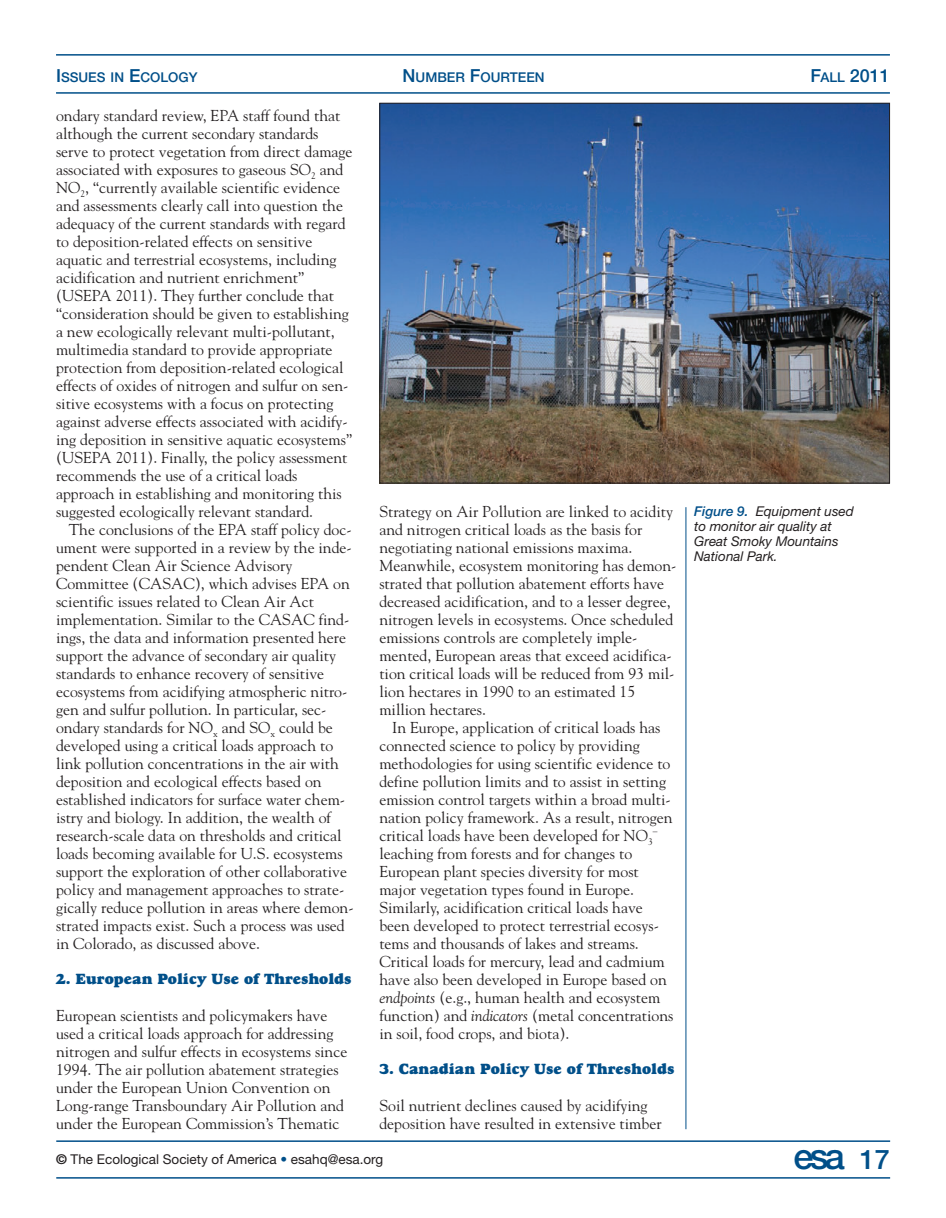
<style>
.page{position:relative;width:946px;height:1218px;background:#fff}
.page>*{position:absolute;margin:0;border:0;box-sizing:border-box;transform-origin:0 0}
.t1{font:500 36px "Helvetica Neue";color:#004f89}
.t2{font:500 18px "Helvetica Neue";color:#004f89}
.t3{font:15.75px/18px "Goudy";color:#231f20}
.t4{font:15px "Goudy Heavyface";color:#004f89}
.t5{font:italic 13.5px/14.9px "Helvetica Neue";color:#231f20}
.t6{font:13.5px "Helvetica Neue";color:#231f20}
.t7{font:500 13.5px "Helvetica Neue";color:#004f89}
.t8{font:9.45px "Goudy";color:#231f20}
.s1{font-size:18px}
.s2{font-size:13.5px}
.s3{font-weight:500;color:#004f89}
.s4{font-style:italic}
.s5{font-weight:700}
.s6{color:#004f89}
.s7{font-size:27px}
</style>
<div class="page">
<hr style="left:56px;top:1140px;width:834px;height:1px;background:#004f89">
<hr style="left:56px;top:1177px;width:834px;height:1px;background:#004f89">
<hr style="left:56px;top:54px;width:833px;height:2px;background:#004f89">
<hr style="left:56px;top:92px;width:833px;height:2px;background:#004f89">
<hr style="left:685px;top:507px;width:1px;height:622px;background:#004f89">
<img style="left:381px;top:105px;width:506px;height:376px">
<p class="t7" style="left:56px;top:72px;width:143px"><span class="s1">I</span>SSUES IN <span class="s1">E</span>COLOGY</p>
<p class="t7" style="left:402px;top:72px;width:143px"><span class="s1">N</span>UMBER <span class="s1">F</span>OURTEEN</p>
<p class="t2" style="left:810px;top:69px;width:81px">F<span class="s2">ALL</span> 2011</p>
<p class="t3" style="left:56px;top:108px;width:298px">ondary standard review, EPA staff found that although the current secondary standards serve to protect vegetation from direct damage associated with exposures to gaseous SO<sub>2</sub> and NO<sub>2</sub>, “currently available scientific evidence and assessments clearly call into question the adequacy of the current standards with regard to deposition-related effects on sensitive aquatic and terrestrial ecosystems, including acidification and nutrient enrichment” (USEPA 2011). They further conclude that “consideration should be given to establishing a new ecologically relevant multi-pollutant, multimedia standard to provide appropriate protection from deposition-related ecological effects of oxides of nitrogen and sulfur on sen&shy;sitive ecosystems with a focus on protecting against adverse effects associated with acidify&shy;ing deposition in sensitive aquatic ecosystems” (USEPA 2011). Finally, the policy assessment recommends the use of a critical loads approach in establishing and monitoring this suggested ecologically relevant standard.</p>
<p class="t3" style="left:56px;top:522px;width:299px;text-indent:13px">The conclusions of the EPA staff policy doc&shy;ument were supported in a review by the inde&shy;pendent Clean Air Science Advisory Committee (CASAC), which advises EPA on scientific issues related to Clean Air Act implementation. Similar to the CASAC find&shy;ings, the data and information presented here support the advance of secondary air quality standards to enhance recovery of sensitive ecosystems from acidifying atmospheric nitro&shy;gen and sulfur pollution. In particular, sec&shy;ondary standards for NO<sub>x</sub> and SO<sub>x</sub> could be developed using a critical loads approach to link pollution concentrations in the air with deposition and ecological effects based on established indicators for surface water chem&shy;istry and biology. In addition, the wealth of research-scale data on thresholds and critical loads becoming available for U.S. ecosystems support the exploration of other collaborative policy and management approaches to strate&shy;gically reduce pollution in areas where demon&shy;strated impacts exist. Such a process was used in Colorado, as discussed above.</p>
<p class="t4" style="left:56px;top:973px;width:297px">2. European Policy Use of Thresholds</p>
<p class="t3" style="left:56px;top:1008px;width:293px">European scientists and policymakers have used a critical loads approach for addressing nitrogen and sulfur effects in ecosystems since 1994. The air pollution abatement strategies under the European Union Convention on Long-range Transboundary Air Pollution and under the European Commission’s Thematic</p>
<p class="t3" style="left:379px;top:504px;width:298px">Strategy on Air Pollution are linked to acidity and nitrogen critical loads as the basis for negotiating national emissions maxima.<br>Meanwhile, ecosystem monitoring has demon&shy;strated that pollution abatement efforts have decreased acidification, and to a lesser degree, nitrogen levels in ecosystems. Once scheduled emissions controls are completely imple&shy;mented, European areas that exceed acidifica&shy;tion critical loads will be reduced from 93 mil&shy;lion hectares in 1990 to an estimated 15 million hectares.</p>
<p class="t3" style="left:379px;top:720px;width:295px;text-indent:13px">In Europe, application of critical loads has connected science to policy by providing methodologies for using scientific evidence to define pollution limits and to assist in setting emission control targets within a broad multi&shy;nation policy framework. As a result, nitrogen critical loads have been developed for NO<sub>3</sub></p>
<p class="t5" style="left:694px;top:505px;width:161px"><span class="s3">Figure 9.</span> Equipment used to monitor air quality at<br>Great Smoky Mountains<br>National Park.</p>
<p class="t8" style="left:652px;top:827px;width:6px">–</p>
<p class="t3" style="left:379px;top:846px;width:295px">leaching from forests and for changes to European plant species diversity for most major vegetation types found in Europe.<br>Similarly, acidification critical loads have been developed to protect terrestrial ecosys&shy;tems and thousands of lakes and streams.<br>Critical loads for mercury, lead and cadmium have also been developed in Europe based on <span class="s4">endpoints</span> (e.g., human health and ecosystem function) and <span class="s4">indicators</span> (metal concentrations in soil, food crops, and biota).</p>
<p class="t4" style="left:379px;top:1063px;width:296px">3. Canadian Policy Use of Thresholds</p>
<p class="t3" style="left:379px;top:1098px;width:284px">Soil nutrient declines caused by acidifying deposition have resulted in extensive timber</p>
<p class="t6" style="left:56px;top:1154px;width:328px"><span class="s5">©</span> The Ecological Society of America <span class="s6">•</span> esahq@esa.org</p>
<h1 class="t1" style="left:793px;top:1143px;width:98px">esa <span class="s7">17</span></h1>
</div>
